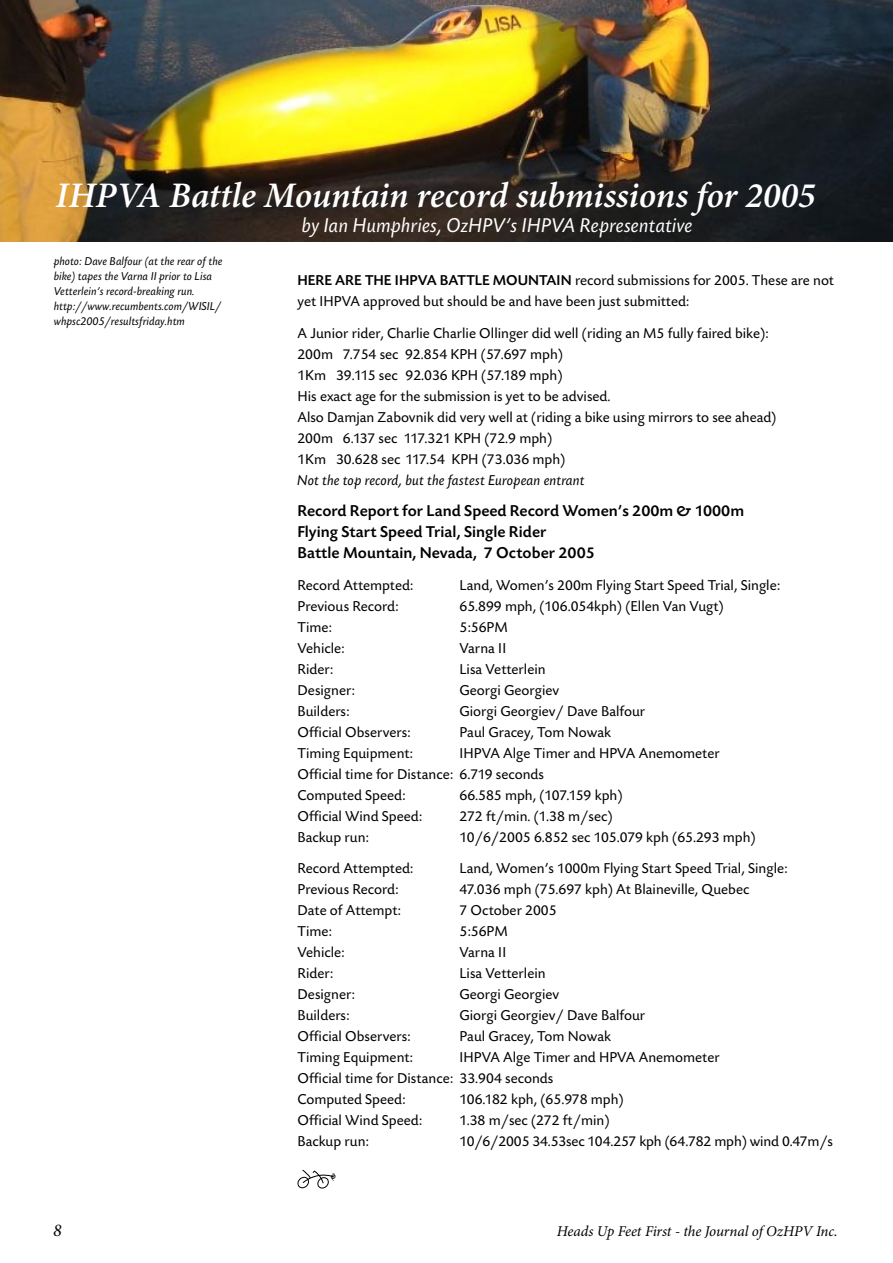
<style>
.page{position:relative;width:893px;height:1263px;background:#fff}
.page>*{position:absolute;margin:0;border:0;box-sizing:border-box;transform-origin:0 0}
.t1{font:italic 600 36px "Minion Pro";letter-spacing:-.005em;color:#fff}
.t2{font:italic 21px "Today BEF";color:#fff}
.t3{font:italic 18px "Minion Pro";color:#000}
.t4{font:500 16.5px "Today BEF";color:#000}
.t5{font:15px/21px "Today BEF";color:#000}
.t6{font:italic 15px "Today BEF";color:#000}
.t7{font:italic 15px "Minion Pro";letter-spacing:-.005em;color:#000}
.t8{font:italic 12px/15px "Today BEF";color:#000}
.s1{font-weight:500}
</style>
<div class="page">
<svg style="left:297px;top:1170px;width:39px;height:18px"></svg>
<img style="left:1px;top:1px;width:892px;height:241px">
<p class="t1" style="left:56px;top:173px;width:762px">IHPVA Battle Mountain record submissions for 2005</p>
<p class="t2" style="left:302px;top:214px;width:392px">by Ian Humphries, OzHPV’s IHPVA Representative</p>
<p class="t8" style="left:54px;top:254px;width:170px">photo: Dave Balfour (at the rear of the bike) tapes the Varna II prior to Lisa Vetterlein’s record-breaking run. http://www.recumbents.com/WISIL/ whpsc2005/resultsfriday.htm</p>
<p class="t5" style="left:297px;top:270px;width:538px"><span class="s1">HERE ARE THE IHPVA BATTLE MOUNTAIN</span> record submissions for 2005. These are not yet IHPVA approved but should be and have been just submitted:</p>
<p class="t5" style="left:297px;top:323px;width:473px">A Junior rider, Charlie Charlie Ollinger did well (riding an M5 fully faired bike):</p>
<p class="t5" style="left:297px;top:344px;width:267px">200m 7.754 sec 92.854 KPH (57.697 mph)</p>
<p class="t5" style="left:297px;top:365px;width:266px">1Km 39.115 sec 92.036 KPH (57.189 mph)</p>
<p class="t5" style="left:297px;top:386px;width:314px">His exact age for the submission is yet to be advised.</p>
<p class="t5" style="left:297px;top:407px;width:480px">Also Damjan Zabovnik did very well at (riding a bike using mirrors to see ahead)</p>
<p class="t5" style="left:297px;top:428px;width:256px">200m 6.137 sec 117.321 KPH (72.9 mph)</p>
<p class="t5" style="left:297px;top:449px;width:269px">1Km 30.628 sec 117.54 KPH (73.036 mph)</p>
<p class="t6" style="left:297px;top:472px;width:289px">Not the top record, but the fastest European entrant</p>
<p class="t4" style="left:297px;top:502px;width:448px">Record Report for Land Speed Record Women’s 200m &amp; 1000m</p>
<p class="t4" style="left:297px;top:523px;width:251px">Flying Start Speed Trial, Single Rider</p>
<p class="t4" style="left:297px;top:544px;width:299px">Battle Mountain, Nevada, 7 October 2005</p>
<p class="t5" style="left:297px;top:575px;width:117px">Record Attempted:</p>
<p class="t5" style="left:459px;top:575px;width:322px">Land, Women’s 200m Flying Start Speed Trial, Single:</p>
<p class="t5" style="left:297px;top:596px;width:103px">Previous Record:</p>
<p class="t5" style="left:459px;top:596px;width:266px">65.899 mph, (106.054kph) (Ellen Van Vugt)</p>
<p class="t5" style="left:297px;top:617px;width:36px">Time:</p>
<p class="t5" style="left:459px;top:617px;width:50px">5:56PM</p>
<p class="t5" style="left:297px;top:638px;width:49px">Vehicle:</p>
<p class="t5" style="left:459px;top:638px;width:48px">Varna II</p>
<p class="t5" style="left:297px;top:659px;width:37px">Rider:</p>
<p class="t5" style="left:459px;top:659px;width:88px">Lisa Vetterlein</p>
<p class="t5" style="left:297px;top:680px;width:59px">Designer:</p>
<p class="t5" style="left:459px;top:680px;width:101px">Georgi Georgiev</p>
<p class="t5" style="left:297px;top:701px;width:54px">Builders:</p>
<p class="t5" style="left:459px;top:701px;width:187px">Giorgi Georgiev/ Dave Balfour</p>
<p class="t5" style="left:297px;top:722px;width:115px">Official Observers:</p>
<p class="t5" style="left:459px;top:722px;width:153px">Paul Gracey, Tom Nowak</p>
<p class="t5" style="left:297px;top:743px;width:117px">Timing Equipment:</p>
<p class="t5" style="left:459px;top:743px;width:262px">IHPVA Alge Timer and HPVA Anemometer</p>
<p class="t5" style="left:297px;top:764px;width:248px">Official time for Distance: 6.719 seconds</p>
<p class="t5" style="left:297px;top:785px;width:110px">Computed Speed:</p>
<p class="t5" style="left:459px;top:785px;width:165px">66.585 mph, (107.159 kph)</p>
<p class="t5" style="left:297px;top:806px;width:126px">Official Wind Speed:</p>
<p class="t5" style="left:459px;top:806px;width:154px">272 ft/min. (1.38 m/sec)</p>
<p class="t5" style="left:297px;top:827px;width:73px">Backup run:</p>
<p class="t5" style="left:459px;top:827px;width:298px">10/6/2005 6.852 sec 105.079 kph (65.293 mph)</p>
<p class="t5" style="left:297px;top:858px;width:117px">Record Attempted:</p>
<p class="t5" style="left:459px;top:858px;width:330px">Land, Women’s 1000m Flying Start Speed Trial, Single:</p>
<p class="t5" style="left:297px;top:879px;width:103px">Previous Record:</p>
<p class="t5" style="left:459px;top:879px;width:291px">47.036 mph (75.697 kph) At Blaineville, Quebec</p>
<p class="t5" style="left:297px;top:900px;width:105px">Date of Attempt:</p>
<p class="t5" style="left:459px;top:900px;width:99px">7 October 2005</p>
<p class="t5" style="left:297px;top:921px;width:36px">Time:</p>
<p class="t5" style="left:459px;top:921px;width:50px">5:56PM</p>
<p class="t5" style="left:297px;top:942px;width:49px">Vehicle:</p>
<p class="t5" style="left:459px;top:942px;width:48px">Varna II</p>
<p class="t5" style="left:297px;top:963px;width:37px">Rider:</p>
<p class="t5" style="left:459px;top:963px;width:88px">Lisa Vetterlein</p>
<p class="t5" style="left:297px;top:984px;width:59px">Designer:</p>
<p class="t5" style="left:459px;top:984px;width:101px">Georgi Georgiev</p>
<p class="t5" style="left:297px;top:1005px;width:54px">Builders:</p>
<p class="t5" style="left:459px;top:1005px;width:187px">Giorgi Georgiev/ Dave Balfour</p>
<p class="t5" style="left:297px;top:1026px;width:115px">Official Observers:</p>
<p class="t5" style="left:459px;top:1026px;width:153px">Paul Gracey, Tom Nowak</p>
<p class="t5" style="left:297px;top:1047px;width:117px">Timing Equipment:</p>
<p class="t5" style="left:459px;top:1047px;width:262px">IHPVA Alge Timer and HPVA Anemometer</p>
<p class="t5" style="left:297px;top:1068px;width:257px">Official time for Distance: 33.904 seconds</p>
<p class="t5" style="left:297px;top:1089px;width:110px">Computed Speed:</p>
<p class="t5" style="left:459px;top:1089px;width:166px">106.182 kph, (65.978 mph)</p>
<p class="t5" style="left:297px;top:1110px;width:126px">Official Wind Speed:</p>
<p class="t5" style="left:459px;top:1110px;width:151px">1.38 m/sec (272 ft/min)</p>
<p class="t5" style="left:297px;top:1131px;width:73px">Backup run:</p>
<p class="t5" style="left:459px;top:1131px;width:375px">10/6/2005 34.53sec 104.257 kph (64.782 mph) wind 0.47m/s</p>
<p class="t3" style="left:53px;top:1219px;width:10px">8</p>
<p class="t7" style="left:557px;top:1222px;width:282px">Heads Up Feet First - the Journal of OzHPV Inc.</p>
</div>
